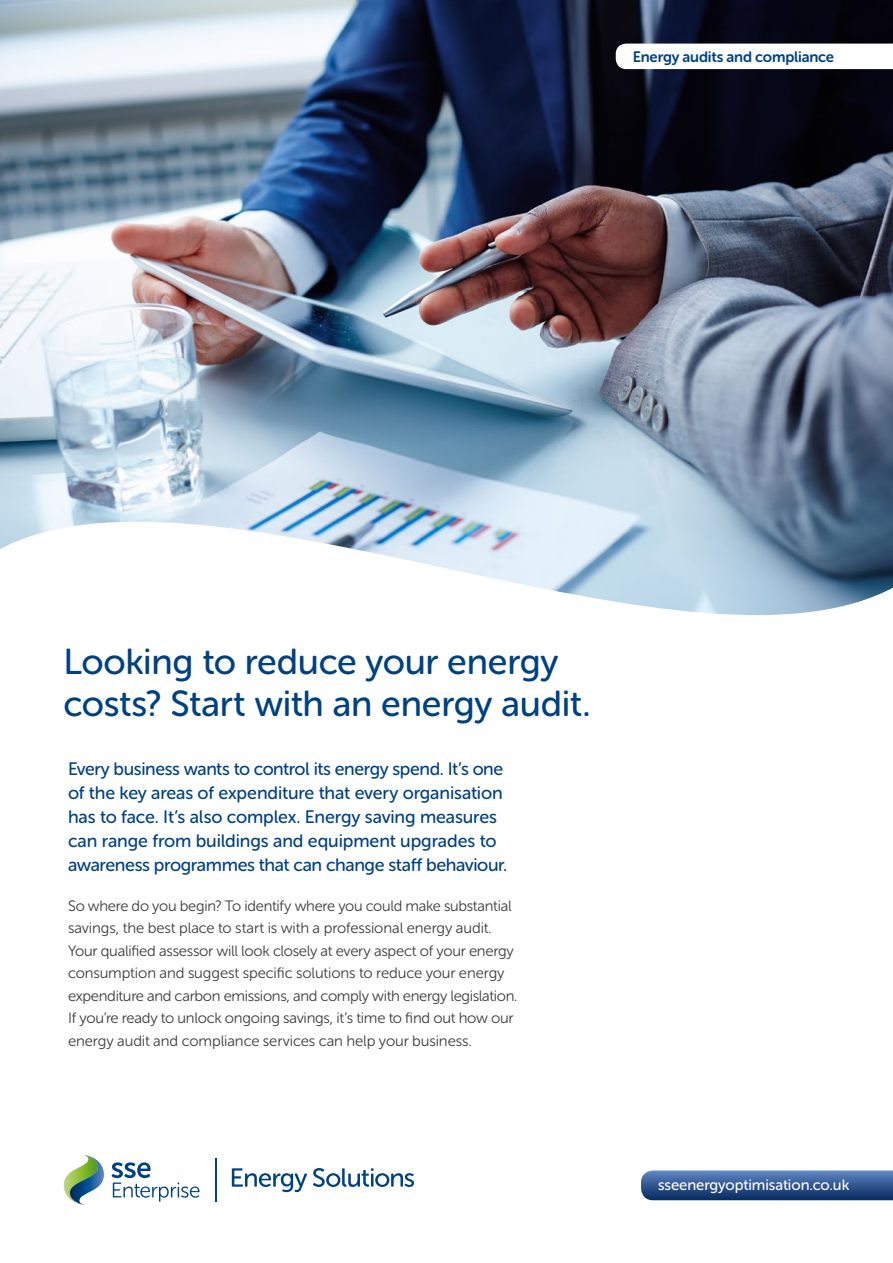
<style>
.page{position:relative;width:893px;height:1263px;background:#fff}
.page>*{position:absolute;margin:0;border:0;box-sizing:border-box;transform-origin:0 0}
.t1{font:36px/42px "Museo Sans Rounded 500";letter-spacing:-.01em;color:#004182}
.t2{font:18px/24px "Museo Sans Rounded 500";letter-spacing:-.015em;color:#004182}
.t3{font:15px/22.5px "Museo Sans Rounded 300";letter-spacing:-.015em;color:#3c3c3b}
.t4{font:15px "Museo Sans Rounded 500";letter-spacing:-.005em;color:#fff}
.t5{font:15px "Museo Sans Rounded 700";letter-spacing:-.01em;color:#004182}
</style>
<div class="page">
<img style="left:0;top:0;width:893px;height:522px">
<svg style="left:0;top:522px;width:893px;height:93px"></svg>
<svg style="left:616px;top:44px;width:277px;height:25px"></svg>
<svg style="left:641px;top:1170px;width:252px;height:30px;background:#385c94"></svg>
<svg style="left:64px;top:1155px;width:40px;height:50px"></svg>
<svg style="left:112px;top:1162px;width:88px;height:40px"></svg>
<hr style="left:215px;top:1158px;width:1px;height:44px;background:#004182">
<svg style="left:232px;top:1168px;width:75px;height:24px"></svg>
<svg style="left:313px;top:1168px;width:101px;height:19px"></svg>
<p class="t5" style="left:633px;top:49px;width:203px">Energy audits and compliance</p>
<h1 class="t1" style="left:64px;top:641px;width:529px">Looking to reduce your energy costs? Start with an energy audit.</h1>
<p class="t2" style="left:68px;top:757px;width:441px">Every business wants to control its energy spend. It’s one of the key areas of expenditure that every organisation has to face. It’s also complex. Energy saving measures can range from buildings and equipment upgrades to awareness programmes that can change staff behaviour.</p>
<p class="t3" style="left:68px;top:895px;width:451px">So where do you begin? To identify where you could make substantial savings, the best place to start is with a professional energy audit.<br>Your qualified assessor will look closely at every aspect of your energy consumption and suggest specific solutions to reduce your energy expenditure and carbon emissions, and comply with energy legislation.<br>If you’re ready to unlock ongoing savings, it’s time to find out how our energy audit and compliance services can help your business.</p>
<p class="t4" style="left:658px;top:1177px;width:193px">sseenergyoptimisation.co.uk</p>
</div>
